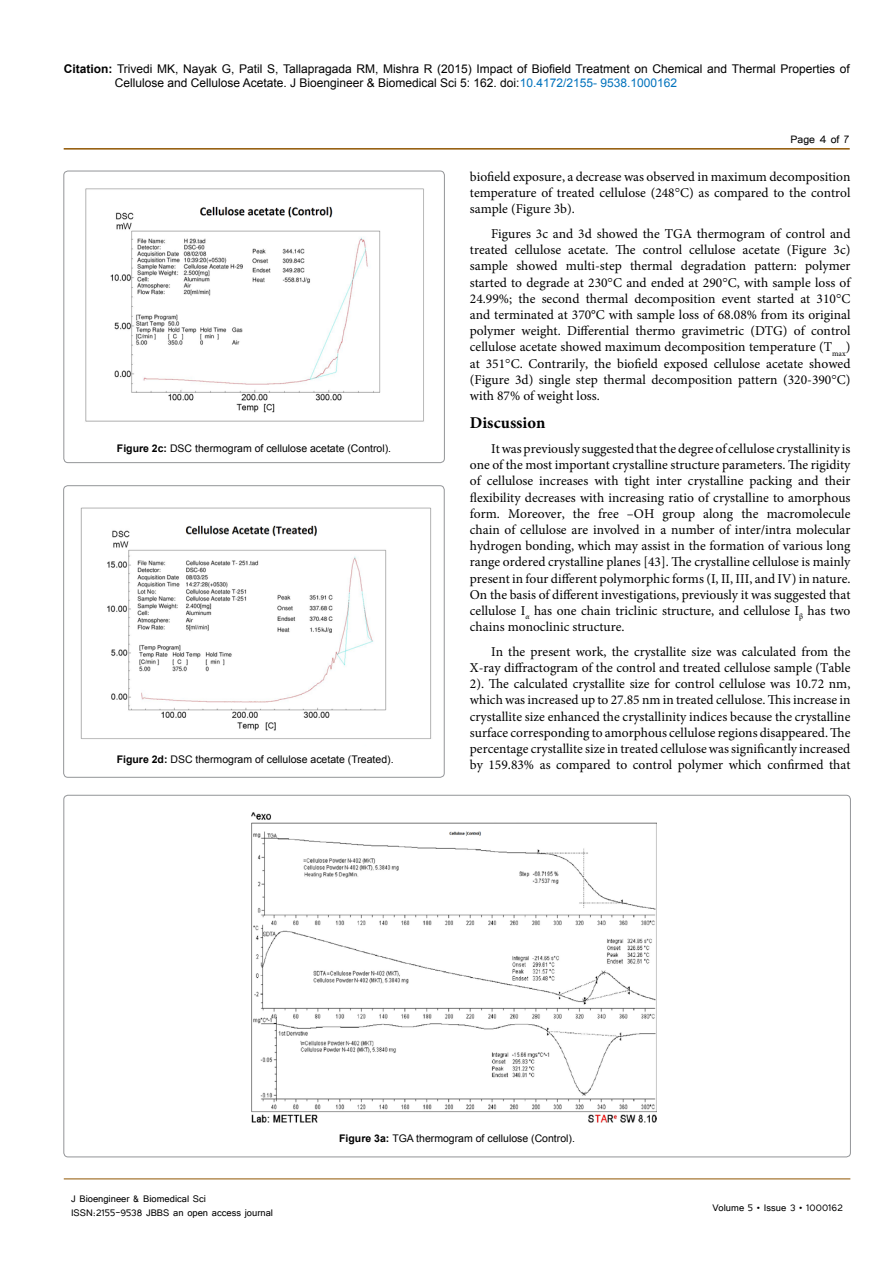
<style>
.page{position:relative;width:893px;height:1263px;background:#fff}
.page>*{position:absolute;margin:0;border:0;box-sizing:border-box;transform-origin:0 0}
.t1{font:700 16.5px "Minion Pro";color:#000}
.t2{font:13.5px/16.2px "Minion Pro";color:#000;text-align:justify}
.t3{font:13.5px "Tunga";color:#000}
.t4{font:12px/14.4px "Arial";color:#000}
.t5{font:12px/14.4px "Tunga";color:#000}
.t6{font:10.5px "Arial";color:#000}
.s1{font-weight:700}
.s2{color:#0072bc}
</style>
<div class="page">
<hr style="left:64px;top:148px;width:786px;height:2px;background:#905501">
<hr style="left:64px;top:1179px;width:786px;height:1px;background:#905501">
<div style="left:64px;top:171px;width:380px;height:292px;border:1px solid #939598;border-radius:4px"></div>
<img style="left:85px;top:188px;width:339px;height:234px">
<div style="left:64px;top:486px;width:380px;height:291px;border:1px solid #939598;border-radius:4px"></div>
<img style="left:80px;top:507px;width:352px;height:232px">
<img style="left:251px;top:812px;width:405px;height:311px">
<p class="t4" style="left:115px;top:61px;width:736px;text-indent:-51px"><span class="s1">Citation:</span> Trivedi MK, Nayak G, Patil S, Tallapragada RM, Mishra R (2015) Impact of Biofield Treatment on Chemical and Thermal Properties of<br>Cellulose and Cellulose Acetate. J Bioengineer &amp; Biomedical Sci 5: 162. doi:<span class="s2">10.4172/2155- 9538.1000162</span></p>
<p class="t6" style="left:117px;top:441px;width:276px"><span class="s1">Figure 2c:</span> DSC thermogram of cellulose acetate (Control).</p>
<p class="t6" style="left:117px;top:753px;width:278px"><span class="s1">Figure 2d:</span> DSC thermogram of cellulose acetate (Treated).</p>
<p class="t3" style="left:790px;top:131px;width:60px">Page 4 of 7</p>
<p class="t2" style="left:470px;top:168px;width:382px">biofield exposure, a decrease was observed in maximum decomposition temperature of treated cellulose (248 C) as compared to the control sample (Figure 3b).</p>
<p class="t2" style="left:470px;top:226px;width:382px;text-indent:21px">Figures 3c and 3d showed the TGA thermogram of control and treated cellulose acetate. The control cellulose acetate (Figure 3c) sample showed multi-step thermal degradation pattern: polymer started to degrade at 230 C and ended at 290 C, with sample loss of 24.99%; the second thermal decomposition event started at 310 C and terminated at 370°C with sample loss of 68.08% from its original polymer weight. Differential thermo gravimetric (DTG) of control cellulose acetate showed maximum decomposition temperature (T<sub>max</sub>) at 351 C. Contrarily, the biofield exposed cellulose acetate showed (Figure 3d) single step thermal decomposition pattern (320-390 C) with 87% of weight loss.</p>
<p class="t1" style="left:470px;top:411px;width:77px">Discussion</p>
<p class="t2" style="left:470px;top:441px;width:382px;text-indent:21px">It was previously suggested that the degree of cellulose crystallinity is one of the most important crystalline structure parameters. The rigidity of cellulose increases with tight inter crystalline packing and their flexibility decreases with increasing ratio of crystalline to amorphous form. Moreover, the free –OH group along the macromolecule chain of cellulose are involved in a number of inter/intra molecular hydrogen bonding, which may assist in the formation of various long range ordered crystalline planes [43]. The crystalline cellulose is mainly present in four different polymorphic forms (I, II, III, and IV) in nature.<br>On the basis of different investigations, previously it was suggested that cellulose I<sub>α</sub> has one chain triclinic structure, and cellulose I<sub>β</sub> has two chains monoclinic structure.</p>
<p class="t2" style="left:470px;top:643px;width:382px;text-indent:21px">In the present work, the crystallite size was calculated from the X-ray diffractogram of the control and treated cellulose sample (Table 2). The calculated crystallite size for control cellulose was 10.72 nm, which was increased up to 27.85 nm in treated cellulose. This increase in crystallite size enhanced the crystallinity indices because the crystalline surface corresponding to amorphous cellulose regions disappeared. The percentage crystallite size in treated cellulose was significantly increased by 159.83% as compared to control polymer which confirmed that</p>
<p class="t5" style="left:71px;top:1190px;width:204px">J Bioengineer &amp; Biomedical Sci<br>ISSN:2155-9538 JBBS an open access journal</p>
<p class="t6" style="left:339px;top:1131px;width:237px"><span class="s1">Figure 3a:</span> TGA thermogram of cellulose (Control).</p>
<p class="t5" style="left:712px;top:1199px;width:132px">Volume 5 • Issue 3 • 1000162</p>
</div>
